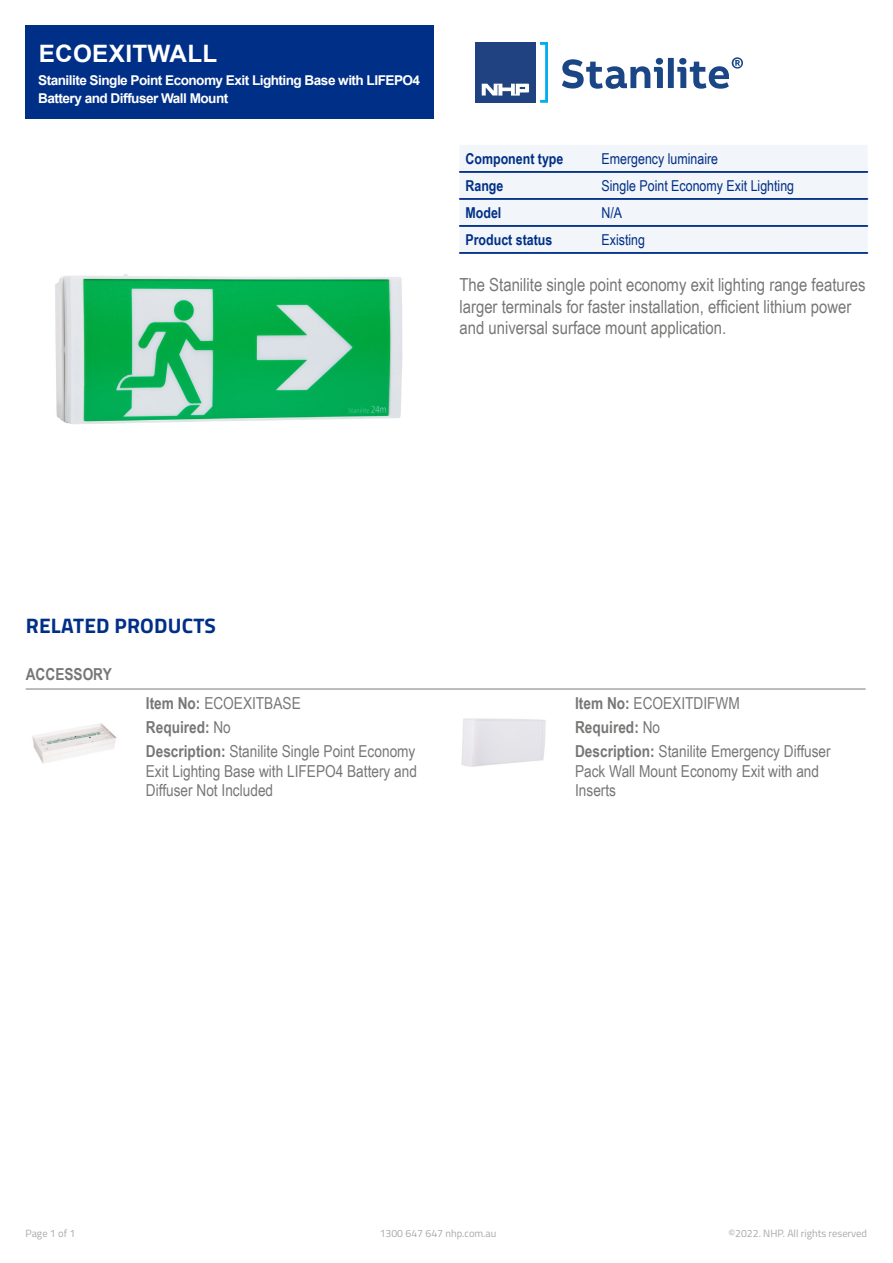
<style>
.page{position:relative;width:893px;height:1263px;background:#fff}
.page>*{position:absolute;margin:0;border:0;box-sizing:border-box;transform-origin:0 0}
.Item_Number{font:700 24px "Arial";letter-spacing:.015em;color:#fff}
.t1{font:700 21px "Titillium";letter-spacing:.01em;color:#002f87}
.t2{font:18px/21.6px "Arial Narrow";color:#777876}
.t3{font:16.5px/24px "Arial Narrow";color:#777876}
.t4{font:700 16.5px "Arial Narrow";color:#777876}
.t5{font:15px "Arial Narrow";color:#002f87}
.t6{font:700 15px "Arial Narrow";color:#002f87}
.Display_Name{font:700 13.5px/18px "Arial";letter-spacing:-.04em;color:#fff}
.t7{font:10.5px "Titillium";color:#a7a9ac}
.s1{font-weight:700}
</style>
<div class="page">
<div style="left:26px;top:26px;width:408px;height:93px;background:#002f87"></div>
<div style="left:475px;top:42px;width:61px;height:61px;background:#204280"></div>
<svg style="left:482px;top:84px;width:47px;height:12px"></svg>
<svg style="left:540px;top:42px;width:8px;height:61px"></svg>
<svg style="left:562px;top:57px;width:181px;height:32px"></svg>
<hr style="left:26px;top:689px;width:840px;height:1px;background:#777876">
<img style="left:32px;top:723px;width:85px;height:41px">
<img style="left:461px;top:718px;width:85px;height:49px">
<img style="left:55px;top:274px;width:348px;height:150px">
<svg style="left:459px;top:145px;width:409px;height:109px"></svg>
<p class="Item_Number" style="left:39px;top:37px;width:180px">ECOEXITWALL</p>
<p class="Display_Name" style="left:38px;top:71px;width:383px">Stanilite Single Point Economy Exit Lighting Base with LIFEPO4<br>Battery and Diffuser Wall Mount</p>
<p class="t6" style="left:465px;top:147px;width:99px">Component type</p>
<p class="t5" style="left:602px;top:147px;width:118px">Emergency luminaire</p>
<p class="t6" style="left:465px;top:174px;width:39px">Range</p>
<p class="t5" style="left:602px;top:174px;width:194px">Single Point Economy Exit Lighting</p>
<p class="t6" style="left:465px;top:201px;width:37px">Model</p>
<p class="t5" style="left:602px;top:201px;width:22px">N/A</p>
<p class="t6" style="left:465px;top:228px;width:88px">Product status</p>
<p class="t5" style="left:602px;top:228px;width:45px">Existing</p>
<p class="t2" style="left:459px;top:273px;width:408px">The Stanilite single point economy exit lighting range features larger terminals for faster installation, efficient lithium power and universal surface mount application.</p>
<p class="t1" style="left:26px;top:610px;width:192px">RELATED PRODUCTS</p>
<p class="t4" style="left:26px;top:662px;width:88px">ACCESSORY</p>
<p class="t3" style="left:146px;top:690px;width:271px"><span class="s1">Item No:</span> ECOEXITBASE<br><span class="s1">Required:</span> No<br><span class="s1">Description:</span> Stanilite Single Point Economy</p>
<p class="t3" style="left:146px;top:760px;width:273px;line-height:19.8px">Exit Lighting Base with LIFEPO4 Battery and<br>Diffuser Not Included</p>
<p class="t3" style="left:575px;top:690px;width:257px"><span class="s1">Item No:</span> ECOEXITDIFWM<br><span class="s1">Required:</span> No<br><span class="s1">Description:</span> Stanilite Emergency Diffuser</p>
<p class="t3" style="left:575px;top:760px;width:246px;line-height:19.8px">Pack Wall Mount Economy Exit with and<br>Inserts</p>
<p class="t7" style="left:26px;top:1226px;width:51px">Page 1 of 1</p>
<p class="t7" style="left:380px;top:1226px;width:118px">1300 647 647 nhp.com.au</p>
<p class="t7" style="left:728px;top:1226px;width:140px">©2022. NHP. All rights reserved</p>
</div>
